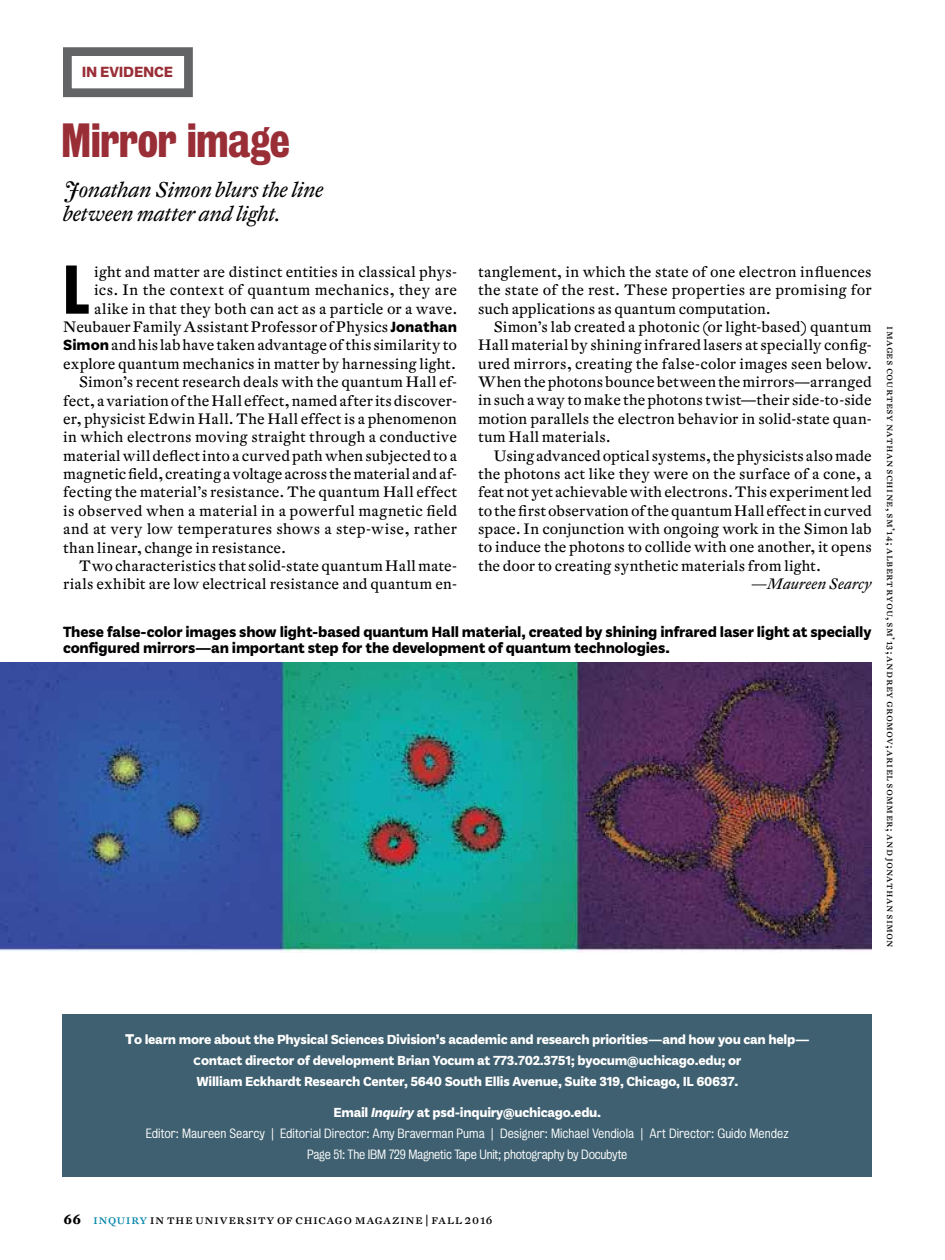
<style>
.page{position:relative;width:945px;height:1260px;background:#fff}
.page>*{position:absolute;margin:0;border:0;box-sizing:border-box;transform-origin:0 0}
.t1{font:62.65px "Bureau Grotesque Three Seven";color:#000}
.t2{font:43.75px "Bureau Grotesque Three Seven";letter-spacing:-.015em;color:#9a2e37}
.t3{font:italic 21px/24.5px "DTL Fleischmann UCHST Med";letter-spacing:-.005em;color:#000}
.t4{font:700 15.75px/15.8px "Plan Grotesque Std";letter-spacing:-.01em;color:#000}
.t5{font:700 15.75px "Plan Grotesque Std";letter-spacing:-.01em;color:#9a2e37}
.t6{font:14.88px/18.4px "DTL Fleischmann UCHST";letter-spacing:.01em;color:#000;text-align:justify}
.t7{font:italic 14.88px "DTL Fleischmann UCHST Med";letter-spacing:.01em;color:#000}
.t8{font:700 14px/21px "Plan Grotesque Std";letter-spacing:-.02em;color:#fff;text-align:center}
.t9{font:13.12px "DTL Fleischmann UCHT Caps";letter-spacing:.03em;color:#000}
.t10{font:12.25px/21px "Bureau Grotesque Five One";color:#fff;text-align:center}
.t11{font:10.5px "DTL Fleischmann UCHT Caps";letter-spacing:.03em;color:#000}
.s1{font-family:"Plan Grotesque Std";font-weight:700;font-size:15.75px}
.s2{font-family:"Gotham";font-weight:900}
.s3{font-family:"Gotham"}
.s4{font-style:italic}
.s5{font-family:"DTL Fleischmann UCHT";font-weight:700}
.s6{color:#0085aa}
</style>
<div class="page">
<div style="left:63px;top:1015px;width:809px;height:162px;background:#3f6070"></div>
<img style="left:0;top:663px;width:872px;height:289px">
<div style="left:63px;top:47px;width:130px;height:50px;background:#fff;border:9px solid #636466"></div>
<p class="t5" style="left:82px;top:63px;width:93px">IN EVIDENCE</p>
<h2 class="t2" style="left:61px;top:115px;width:230px">Mirror image</h2>
<h3 class="t3" style="left:63px;top:177px;width:262px">Jonathan Simon blurs the line between matter and light.</h3>
<h1 class="t1" style="left:63px;top:254px;width:27px">L</h1>
<p class="t6" style="left:94px;top:262px;width:364px">ight and matter are distinct entities in classical phys-</p>
<p class="t6" style="left:94px;top:281px;width:364px">ics. In the context of quantum mechanics, they are</p>
<p class="t6" style="left:94px;top:299px;width:364px">alike in that they both can act as a particle or a wave.</p>
<p class="t6" style="left:63px;top:317px;width:395px">Neubauer Family Assistant Professor of Physics <span class="s1">Jonathan</span></p>
<p class="t6" style="left:63px;top:336px;width:395px"><span class="s1">Simon</span> and his lab have taken advantage of this similarity to</p>
<p class="t6" style="left:63px;top:354px;width:394px">explore quantum mechanics in matter by harnessing light.</p>
<p class="t6" style="left:79px;top:373px;width:380px">Simon’s recent research deals with the quantum Hall ef-</p>
<p class="t6" style="left:63px;top:391px;width:395px">fect, a variation of the Hall effect, named after its discover-</p>
<p class="t6" style="left:63px;top:409px;width:395px">er, physicist Edwin Hall. The Hall effect is a phenomenon</p>
<p class="t6" style="left:63px;top:428px;width:395px">in which electrons moving straight through a conductive</p>
<p class="t6" style="left:63px;top:446px;width:395px">material will deflect into a curved path when subjected to a</p>
<p class="t6" style="left:63px;top:464px;width:395px">magnetic field, creating a voltage across the material and af-</p>
<p class="t6" style="left:63px;top:483px;width:395px">fecting the material’s resistance. The quantum Hall effect</p>
<p class="t6" style="left:63px;top:501px;width:395px">is observed when a material in a powerful magnetic field</p>
<p class="t6" style="left:63px;top:520px;width:395px">and at very low temperatures shows a step-wise, rather</p>
<p class="t6" style="left:63px;top:538px;width:224px">than linear, change in resistance.</p>
<p class="t6" style="left:79px;top:556px;width:380px">Two characteristics that solid-state quantum Hall mate-</p>
<p class="t6" style="left:63px;top:575px;width:395px">rials exhibit are low electrical resistance and quantum en-</p>
<p class="t6" style="left:478px;top:262px;width:395px">tanglement, in which the state of one electron influences the state of the rest. These properties are promising for such applications as quantum computation.</p>
<p class="t6" style="left:478px;top:317px;width:395px;text-indent:16px">Simon’s lab created a photonic (or light-based) quantum Hall material by shining infrared lasers at specially config&shy;ured mirrors, creating the false-color images seen below.<br>When the photons bounce between the mirrors—arranged in such a way to make the photons twist—their side-to-side motion parallels the electron behavior in solid-state quan&shy;tum Hall materials.</p>
<p class="t6" style="left:478px;top:446px;width:395px;text-indent:16px">Using advanced optical systems, the physicists also made the photons act like they were on the surface of a cone, a feat not yet achievable with electrons. This experiment led to the first observation of the quantum Hall effect in curved space. In conjunction with ongoing work in the Simon lab to induce the photons to collide with one another, it opens the door to creating synthetic materials from light.</p>
<p class="t7" style="left:752px;top:574px;width:122px">—Maureen Searcy</p>
<p class="t4" style="left:63px;top:624px;width:810px">These false-color images show light-based quantum Hall material, created by shining infrared laser light at specially configured mirrors—an important step for the development of quantum technologies.</p>
<p class="t11" style="left:897px;top:326px;width:623px;rotate:90deg">images courtesy nathan schine, sm’14; albert ryou, sm’13; andrey gromov; ariel sommer; and jonathan simon</p>
<p class="t8" style="left:125px;top:1029px;width:686px"><span class="s2">T</span>o learn more about the Physical Sciences Division’s academic and research priorities—and how you can help— <span class="s3">c</span>ontact director of development Brian Yocum at 773.702.3751; byocum@uchicago.edu; or<br>William Eckhardt Research Center, 5640 South Ellis Avenue, Suite 319, Chicago, IL 60637.</p>
<p class="t8" style="left:334px;top:1102px;width:269px">Email <span class="s4">Inquiry</span> at psd-inquiry@uchicago.edu.</p>
<p class="t10" style="left:146px;top:1123px;width:645px">Editor: Maureen Searcy | Editorial Director: Amy Braverman Puma | Designer: Michael Vendiola | Art Director: Guido Mendez<br>Page 51: The IBM 729 Magnetic Tape Unit; photography by Docubyte</p>
<p class="t9" style="left:63px;top:1211px;width:431px"><span class="s5">66</span> <span class="s6">inquiry</span> in the university of chicago magazine | fall 2016</p>
</div>
